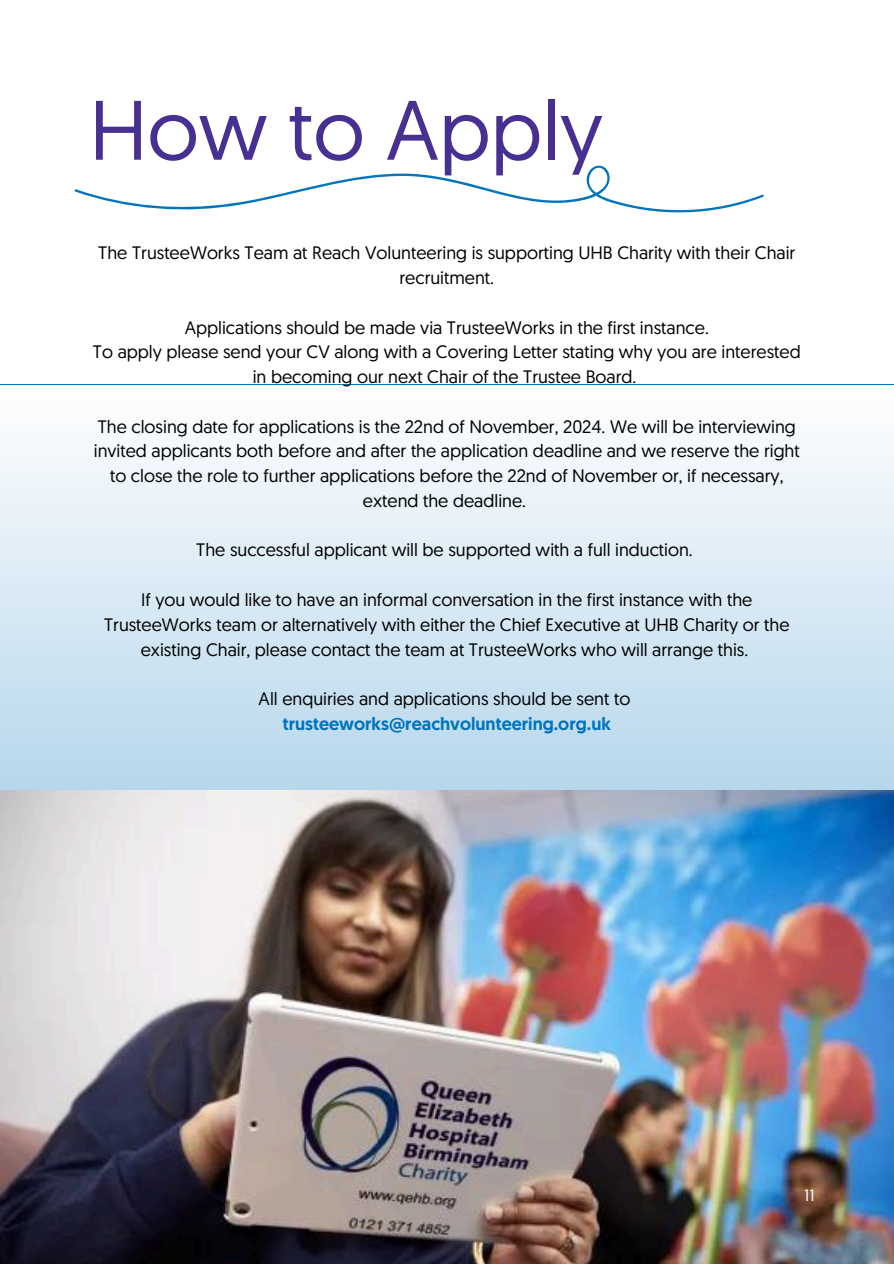
<style>
.page{position:relative;width:894px;height:1264px;background:#fff}
.page>*{position:absolute;margin:0;border:0;box-sizing:border-box;transform-origin:0 0}
.t1{font:84px "Geomanist";color:#483092}
.t2{font:18px/24.8px "Geomanist";color:#000;text-align:center}
.t3{font:500 18px "Geomanist";color:#0074bc}
.t4{font:16.5px "Geomanist";color:#fff}
</style>
<div class="page">
<svg style="left:0;top:384px;width:893px;height:406px"></svg>
<img style="left:0;top:790px;width:893px;height:473px">
<svg style="left:74px;top:165px;width:690px;height:48px"></svg>
<p class="t1" style="left:89px;top:97px;width:515px">How to Apply</p>
<p class="t2" style="left:98px;top:242px;width:698px">The TrusteeWorks Team at Reach Volunteering is supporting UHB Charity with their Chair recruitment.</p>
<p class="t2" style="left:185px;top:317px;width:525px">Applications should be made via TrusteeWorks in the first instance.</p>
<p class="t2" style="left:93px;top:341px;width:709px">To apply please send your CV along with a Covering Letter stating why you are interested in becoming our next Chair of the Trustee Board.</p>
<p class="t2" style="left:94px;top:416px;width:707px">The closing date for applications is the 22nd of November, 2024. We will be interviewing invited applicants both before and after the application deadline and we reserve the right to close the role to further applications before the 22nd of November or, if necessary, extend the deadline.</p>
<p class="t2" style="left:196px;top:539px;width:498px">The successful applicant will be supported with a full induction.</p>
<p class="t2" style="left:104px;top:589px;width:687px">If you would like to have an informal conversation in the first instance with the<br>TrusteeWorks team or alternatively with either the Chief Executive at UHB Charity or the existing Chair, please contact the team at TrusteeWorks who will arrange this.</p>
<p class="t2" style="left:258px;top:688px;width:373px">All enquiries and applications should be sent to</p>
<p class="t3" style="left:282px;top:716px;width:329px">trusteeworks@reachvolunteering.org.uk</p>
<p class="t4" style="left:804px;top:1188px;width:12px">11</p>
</div>
